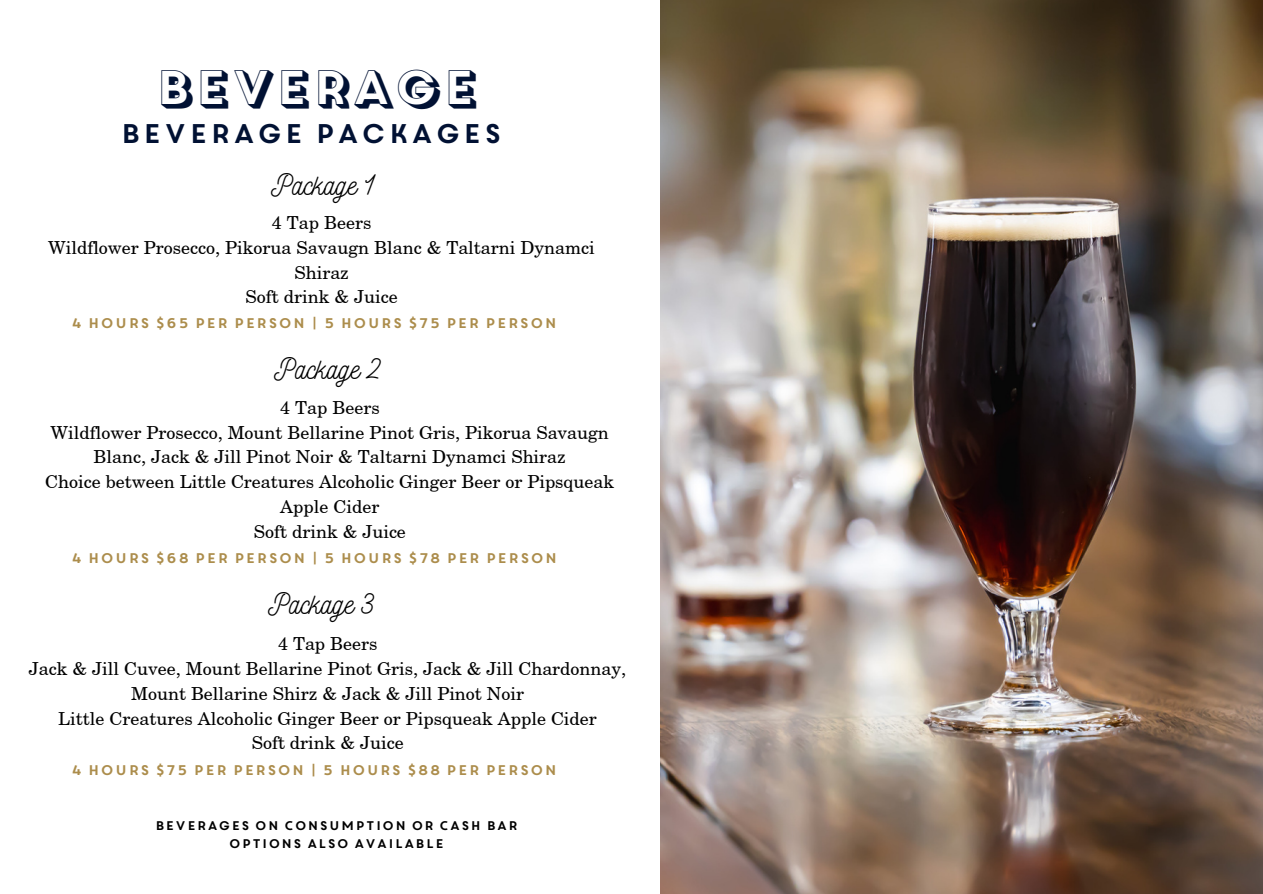
<style>
.page{position:relative;width:1263px;height:894px;background:#fff}
.page>*{position:absolute;margin:0;border:0;box-sizing:border-box;transform-origin:0 0}
.t1{font:47.25px "Core Circus Pierrot 1";color:#011133}
.t2{font:28.8px "Nickainley";color:#000}
.t3{font:27px "Core Circus";color:#011133}
.t4{font:18px/24.8px "New Century Schoolbook";color:#000;text-align:center}
.t5{font:13.95px "Core Circus";color:#ac8d4c}
.t6{font:12.6px/17.4px "Core Circus";color:#000;text-align:center}
</style>
<div class="page">
<img style="left:660px;top:0;width:603px;height:893px">
<p class="t1" style="left:153px;top:54px;width:326px">BEVERAGE</p>
<p class="t3" style="left:119px;top:114px;width:385px">BEVERAGE PACKAGES</p>
<p class="t2" style="left:271px;top:166px;width:105px">Package 1</p>
<p class="t4" style="left:272px;top:212px;width:101px">4 Tap Beers</p>
<p class="t4" style="left:48px;top:237px;width:548px">Wildflower Prosecco, Pikorua Savaugn Blanc &amp; Taltarni Dynamci<br>Shiraz</p>
<p class="t4" style="left:246px;top:286px;width:154px">Soft drink &amp; Juice</p>
<p class="t5" style="left:71px;top:313px;width:488px">4 HOURS $65 PER PERSON | 5 HOURS $75 PER PERSON</p>
<p class="t2" style="left:274px;top:350px;width:109px">Package 2</p>
<p class="t4" style="left:280px;top:397px;width:101px">4 Tap Beers</p>
<p class="t4" style="left:51px;top:421px;width:560px">Wildflower Prosecco, Mount Bellarine Pinot Gris, Pikorua Savaugn<br>Blanc, Jack &amp; Jill Pinot Noir &amp; Taltarni Dynamci Shiraz</p>
<p class="t4" style="left:45px;top:471px;width:570px">Choice between Little Creatures Alcoholic Ginger Beer or Pipsqueak<br>Apple Cider</p>
<p class="t4" style="left:254px;top:520px;width:154px">Soft drink &amp; Juice</p>
<p class="t5" style="left:71px;top:548px;width:488px">4 HOURS $68 PER PERSON | 5 HOURS $78 PER PERSON</p>
<p class="t2" style="left:268px;top:585px;width:109px">Package 3</p>
<p class="t4" style="left:278px;top:633px;width:101px">4 Tap Beers</p>
<p class="t4" style="left:29px;top:657px;width:599px">Jack &amp; Jill Cuvee, Mount Bellarine Pinot Gris, Jack &amp; Jill Chardonnay,<br>Mount Bellarine Shirz &amp; Jack &amp; Jill Pinot Noir</p>
<p class="t4" style="left:58px;top:707px;width:540px">Little Creatures Alcoholic Ginger Beer or Pipsqueak Apple Cider</p>
<p class="t4" style="left:252px;top:732px;width:154px">Soft drink &amp; Juice</p>
<p class="t5" style="left:71px;top:760px;width:488px">4 HOURS $75 PER PERSON | 5 HOURS $88 PER PERSON</p>
<p class="t6" style="left:155px;top:817px;width:365px">BEVERAGES ON CONSUMPTION OR CASH BAR<br>OPTIONS ALSO AVAILABLE</p>
</div>
